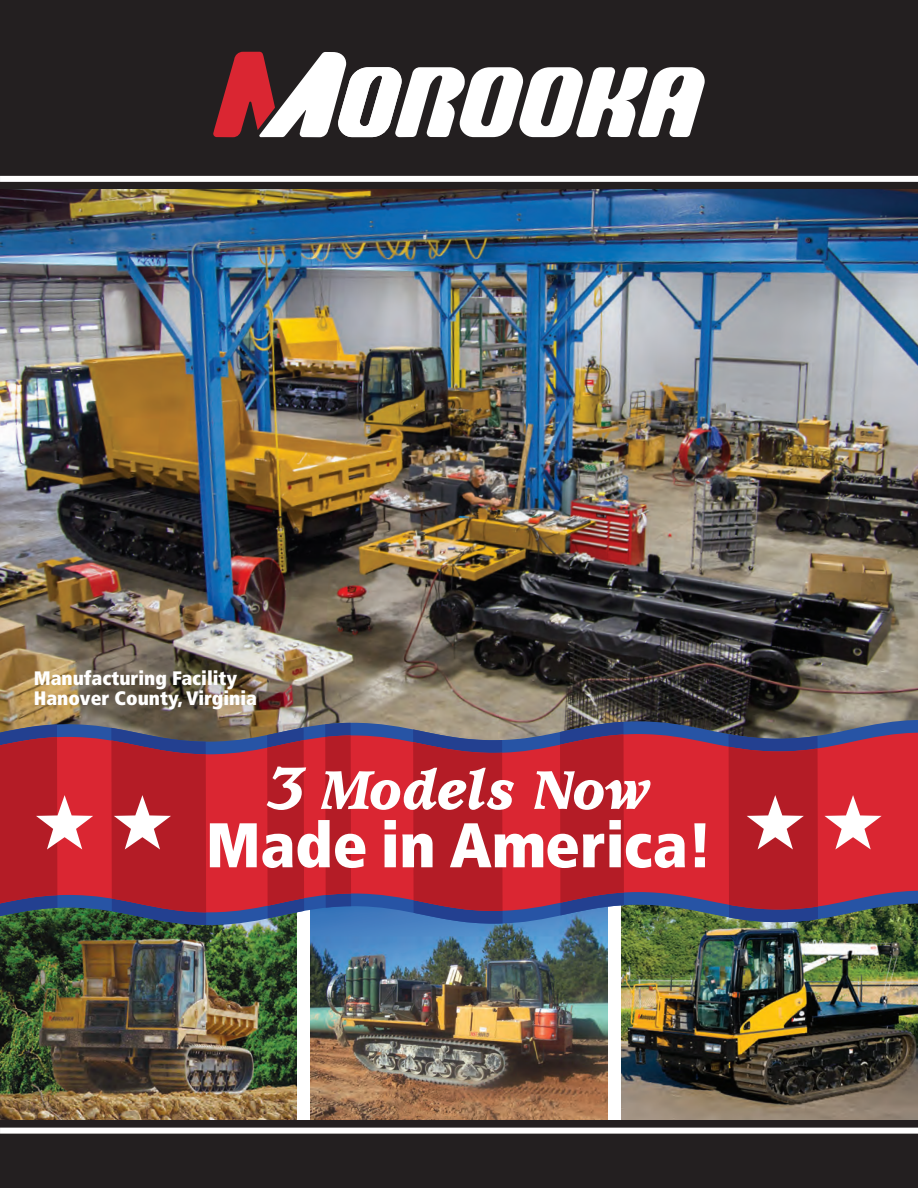
<style>
.page{position:relative;width:918px;height:1188px;background:#fff}
.page>*{position:absolute;margin:0;border:0;box-sizing:border-box;transform-origin:0 0}
.t1{font:900 condensed 63px "Frutiger";color:#fff}
.t2{font:italic 900 60px "Usherwood";letter-spacing:-.005em;color:#fff;scale:.95 1}
.t3{font:900 condensed 19.5px/19.5px "Frutiger";color:#fff}
.s1{font-size:66px}
</style>
<div class="page">
<img style="left:0;top:189px;width:918px;height:531px">
<img style="left:0;top:927px;width:297px;height:193px">
<img style="left:310px;top:927px;width:298px;height:193px">
<img style="left:621px;top:927px;width:297px;height:193px">
<div style="left:0;top:0;width:918px;height:189px;background:#231f20"></div>
<div style="left:0;top:176px;width:918px;height:6px;background:#fff"></div>
<div style="left:0;top:1120px;width:918px;height:68px;background:#231f20"></div>
<div style="left:0;top:1128px;width:918px;height:6px;background:#fff"></div>
<svg style="left:213px;top:52px;width:492px;height:85px"></svg>
<img style="left:93px;top:914px;width:825px;height:13px">
<img style="left:0;top:720px;width:918px;height:12px">
<svg style="left:93px;top:732px;width:825px;height:182px;background:#c22d3f"></svg>
<svg style="left:325px;top:723px;width:26px;height:185px;background:#a02135"></svg>
<svg style="left:267px;top:727px;width:37px;height:191px;background:#a02537"></svg>
<svg style="left:413px;top:729px;width:90px;height:195px;background:#9f273a"></svg>
<svg style="left:560px;top:722px;width:64px;height:193px;background:#9e2639"></svg>
<svg style="left:111px;top:728px;width:95px;height:197px;background:#9f3141"></svg>
<svg style="left:0;top:724px;width:93px;height:203px;background:#a53744"></svg>
<svg style="left:824px;top:795px;width:58px;height:54px"></svg>
<svg style="left:729px;top:734px;width:89px;height:188px;background:#a33143"></svg>
<p class="t3" style="left:34px;top:670px;width:225px">Manufacturing Facility<br>Hanover County, Virginia</p>
<h2 class="t2" style="left:268px;top:768px;width:404px"><span class="s1">3</span> Models Now</h2>
<h1 class="t1" style="left:206px;top:820px;width:508px">Made in America!</h1>
</div>
